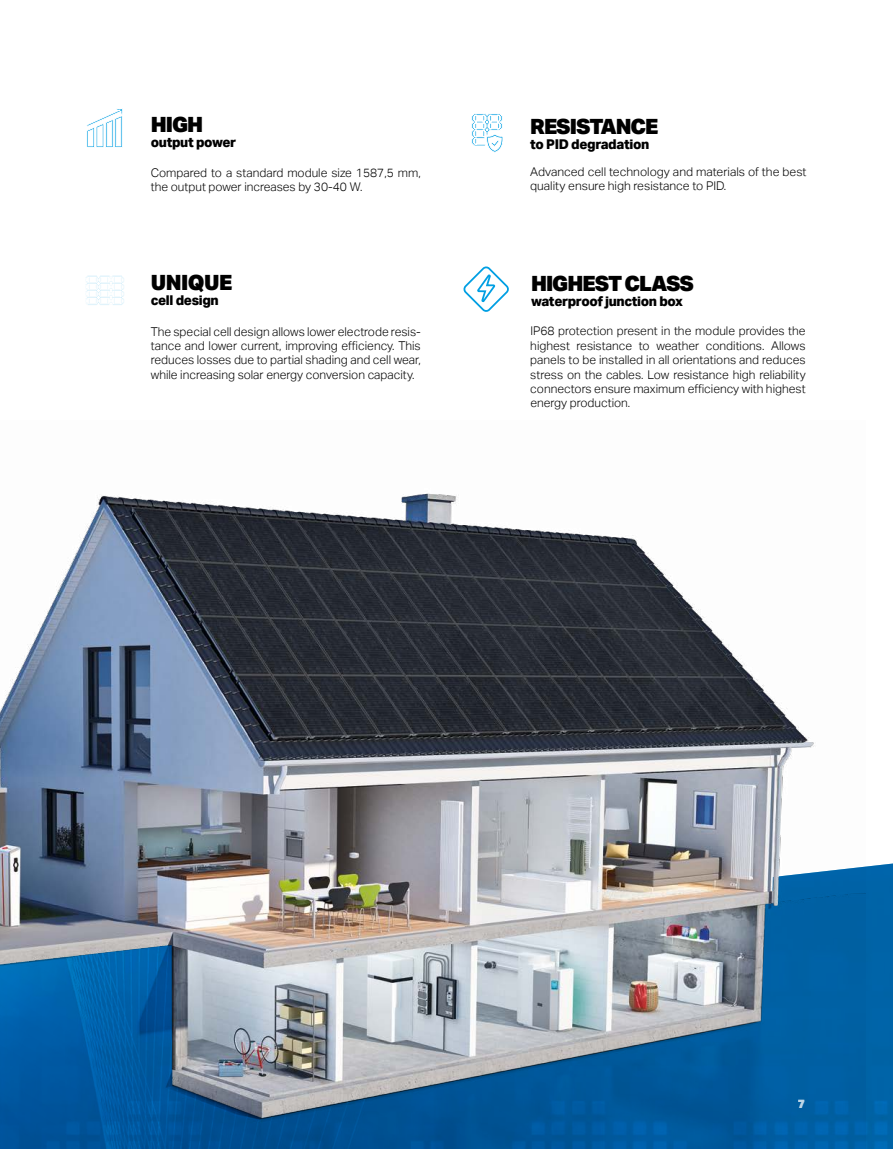
<style>
.page{position:relative;width:893px;height:1149px;background:#fff}
.page>*{position:absolute;margin:0;border:0;box-sizing:border-box;transform-origin:0 0}
.t1{font:900 21px "Aktiv Grotesk";letter-spacing:-.05em;color:#000}
.t2{font:800 13.5px "Aktiv Grotesk";letter-spacing:-.025em;color:#000}
.t3{font:300 12.15px/14.4px "Aktiv Grotesk";color:#000;text-align:justify}
.t4{font:300 12px/14.4px "Aktiv Grotesk";color:#000}
.t5{font:900 12px "Aktiv Grotesk";color:#fff}
</style>
<div class="page">
<img style="left:0;top:493px;width:814px;height:370px">
<img style="left:0;top:863px;width:893px;height:285px">
<svg style="left:471px;top:113px;width:32px;height:40px"></svg>
<svg style="left:87px;top:108px;width:36px;height:40px"></svg>
<svg style="left:463px;top:266px;width:46px;height:46px"></svg>
<svg style="left:86px;top:275px;width:38px;height:30px"></svg>
<h1 class="t1" style="left:151px;top:111px;width:54px">HIGH</h1>
<p class="t2" style="left:151px;top:134px;width:87px">output power</p>
<p class="t4" style="left:151px;top:166px;width:271px">Compared to a standard module size 1587,5 mm, the output power increases by 30-40 W.</p>
<h1 class="t1" style="left:151px;top:269px;width:83px">UNIQUE</h1>
<p class="t2" style="left:151px;top:293px;width:70px">cell design</p>
<p class="t3" style="left:151px;top:324px;width:271px">The special cell design allows lower electrode resis&shy;tance and lower current, improving efficiency. This reduces losses due to partial shading and cell wear, while increasing solar energy conversion capacity.</p>
<h1 class="t1" style="left:530px;top:113px;width:130px">RESISTANCE</h1>
<p class="t2" style="left:530px;top:136px;width:121px">to PID degradation</p>
<p class="t4" style="left:530px;top:164px;width:278px">Advanced cell technology and materials of the best quality ensure high resistance to PID.</p>
<h1 class="t1" style="left:531px;top:270px;width:165px">HIGHEST CLASS</h1>
<p class="t2" style="left:531px;top:293px;width:153px">waterproof junction box</p>
<p class="t4" style="left:530px;top:324px;width:277px;text-align:justify">IP68 protection present in the module provides the highest resistance to weather conditions. Allows panels to be installed in all orientations and reduces stress on the cables. Low resistance high reliability connectors ensure maximum efficiency with highest energy production.</p>
<p class="t5" style="left:798px;top:1095px;width:9px">7</p>
</div>
